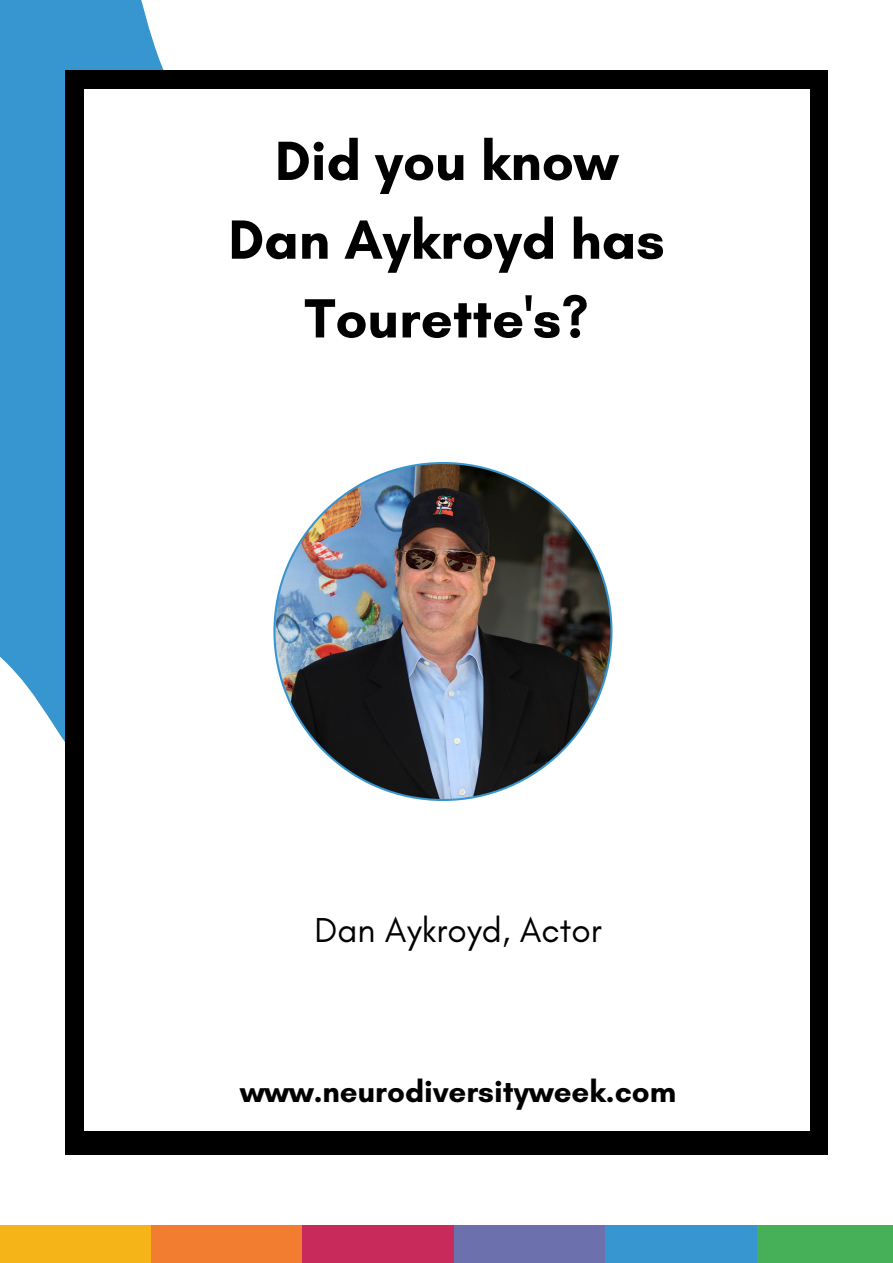
<style>
.page{position:relative;width:893px;height:1263px;background:#fff}
.page>*{position:absolute;margin:0;border:0;box-sizing:border-box;transform-origin:0 0}
.t1{font:700 56.25px/78.8px "Glacial Indifference";color:#000;text-align:center}
.t2{font:35.25px "Glacial Indifference";color:#000}
.t3{font:700 31.28px "Glacial Indifference";color:#000}
</style>
<div class="page">
<div style="left:0;top:0;width:164px;height:742px;background:#3795cf"></div>
<div style="left:0;top:1225px;width:151px;height:38px;background:#f5b519"></div>
<div style="left:151px;top:1225px;width:151px;height:38px;background:#f27c30"></div>
<div style="left:302px;top:1225px;width:152px;height:38px;background:#c72a5b"></div>
<div style="left:454px;top:1225px;width:151px;height:38px;background:#6c70ad"></div>
<div style="left:605px;top:1225px;width:152px;height:38px;background:#3795cf"></div>
<div style="left:757px;top:1225px;width:136px;height:38px;background:#45b058"></div>
<div style="left:65px;top:70px;width:763px;height:1084px;background:#000"></div>
<div style="left:84px;top:89px;width:725px;height:1042px;background:#fff"></div>
<img style="left:275px;top:464px;width:335px;height:335px;border-radius:50%">
<h1 class="t1" style="left:228px;top:121px;width:438px">Did you know<br>Dan Aykroyd has<br>Tourette's?</h1>
<h4 class="t2" style="left:314px;top:909px;width:289px">Dan Aykroyd, Actor</h4>
<p class="t3" style="left:240px;top:1072px;width:438px">www.neurodiversityweek.com</p>
</div>
